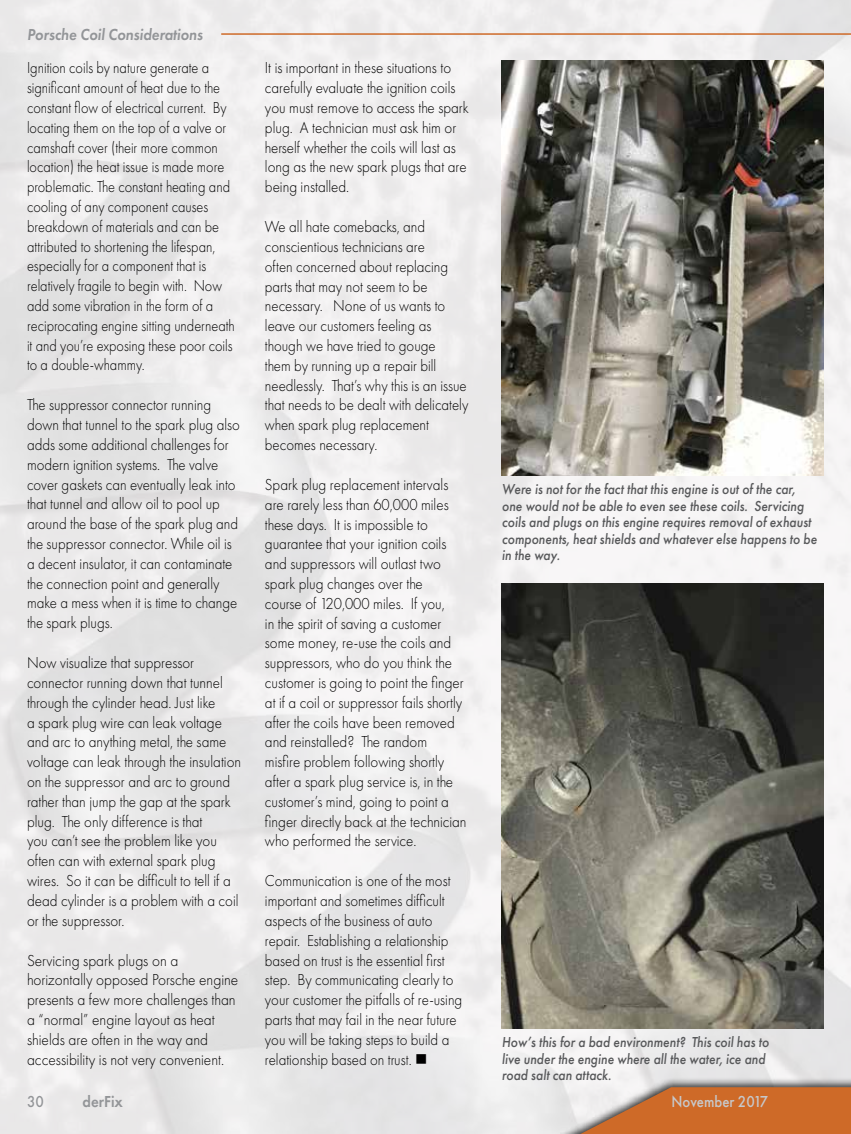
<style>
.page{position:relative;width:851px;height:1134px;background:#fff}
.page>*{position:absolute;margin:0;border:0;box-sizing:border-box;transform-origin:0 0}
.t1{font:300 16.5px/19.8px "Futura PT";color:#000;scale:.91 1}
.t2{font:300 16.5px/19.8px "Futura PT";color:#000;scale:.9 1}
.t3{font:300 16.5px/19.8px "Futura PT";color:#000;scale:.87 1}
.t4{font:300 16.5px/19.8px "Futura PT";color:#000;scale:.93 1}
.t5{font:italic 600 16.5px "Futura PT";color:#939598;scale:.9 1}
.t6{font:500 16.5px "Futura PT";color:#c7c8ca;scale:.9 1}
.t7{font:600 16.5px "Futura PT";color:#939598;scale:.9 1}
.t8{font:500 16.5px "Futura PT";color:#939598;scale:.9 1}
.t9{font:italic 500 15px/16.5px "Futura PT";color:#58595b;scale:.9 1}
</style>
<div class="page">
<img style="left:0;top:0;width:850px;height:1134px">
<div style="left:512px;top:1076px;width:338px;height:58px;background:#000;opacity:.75"></div>
<svg style="left:580px;top:1087px;width:270px;height:47px;background:#ce7b45"></svg>
<hr style="left:221px;top:33px;width:629px;height:2px;background:#ce6a28">
<img style="left:502px;top:61px;width:322px;height:415px">
<img style="left:502px;top:583px;width:321px;height:446px">
<p class="t5" style="left:27px;top:23px;width:197px">Porsche Coil Considerations</p>
<p class="t3" style="left:27px;top:58px;width:240px">Ignition coils by nature generate a significant amount of heat due to the constant flow of electrical current. By locating them on the top of a valve or camshaft cover (their more common location) the heat issue is made more problematic. The constant heating and cooling of any component causes breakdown of materials and can be attributed to shortening the lifespan, especially for a component that is relatively fragile to begin with. Now add some vibration in the form of a reciprocating engine sitting underneath it and you’re exposing these poor coils to a double-whammy.</p>
<p class="t2" style="left:27px;top:395px;width:238px">The suppressor connector running down that tunnel to the spark plug also adds some additional challenges for modern ignition systems. The valve cover gaskets can eventually leak into that tunnel and allow oil to pool up around the base of the spark plug and the suppressor connector. While oil is a decent insulator, it can contaminate the connection point and generally make a mess when it is time to change the spark plugs.</p>
<p class="t1" style="left:27px;top:653px;width:237px">Now visualize that suppressor connector running down that tunnel through the cylinder head. Just like<br>a spark plug wire can leak voltage and arc to anything metal, the same voltage can leak through the insulation on the suppressor and arc to ground rather than jump the gap at the spark plug. The only difference is that<br>you can’t see the problem like you often can with external spark plug wires. So it can be difficult to tell if a dead cylinder is a problem with a coil or the suppressor.</p>
<p class="t4" style="left:27px;top:950px;width:229px">Servicing spark plugs on a horizontally opposed Porsche engine presents a few more challenges than a “normal” engine layout as heat shields are often in the way and accessibility is not very convenient.</p>
<p class="t8" style="left:27px;top:1092px;width:20px">30</p>
<p class="t7" style="left:82px;top:1091px;width:46px">derFix</p>
<p class="t1" style="left:265px;top:58px;width:225px">It is important in these situations to carefully evaluate the ignition coils you must remove to access the spark plug. A technician must ask him or herself whether the coils will last as long as the new spark plugs that are being installed.</p>
<p class="t2" style="left:265px;top:217px;width:227px">We all hate comebacks, and conscientious technicians are<br>often concerned about replacing parts that may not seem to be necessary. None of us wants to leave our customers feeling as though we have tried to gouge<br>them by running up a repair bill needlessly. That’s why this is an issue that needs to be dealt with delicately when spark plug replacement becomes necessary.</p>
<p class="t1" style="left:265px;top:475px;width:223px">Spark plug replacement intervals are rarely less than 60,000 miles these days. It is impossible to guarantee that your ignition coils and suppressors will outlast two spark plug changes over the<br>course of 120,000 miles. If you,<br>in the spirit of saving a customer some money, re-use the coils and suppressors, who do you think the customer is going to point the finger at if a coil or suppressor fails shortly after the coils have been removed and reinstalled? The random misfire problem following shortly after a spark plug service is, in the customer’s mind, going to point a finger directly back at the technician who performed the service.</p>
<p class="t2" style="left:265px;top:871px;width:221px">Communication is one of the most important and sometimes difficult aspects of the business of auto repair. Establishing a relationship based on trust is the essential first step. By communicating clearly to your customer the pitfalls of re-using parts that may fail in the near future you will be taking steps to build a relationship based on trust. ■</p>
<p class="t9" style="left:502px;top:481px;width:351px">Were is not for the fact that this engine is out of the car, one would not be able to even see these coils. Servicing coils and plugs on this engine requires removal of exhaust components, heat shields and whatever else happens to be in the way.</p>
<p class="t9" style="left:502px;top:1034px;width:298px">How’s this for a bad environment? This coil has to live under the engine where all the water, ice and road salt can attack.</p>
<p class="t6" style="left:671px;top:1092px;width:109px">November 2017</p>
</div>
